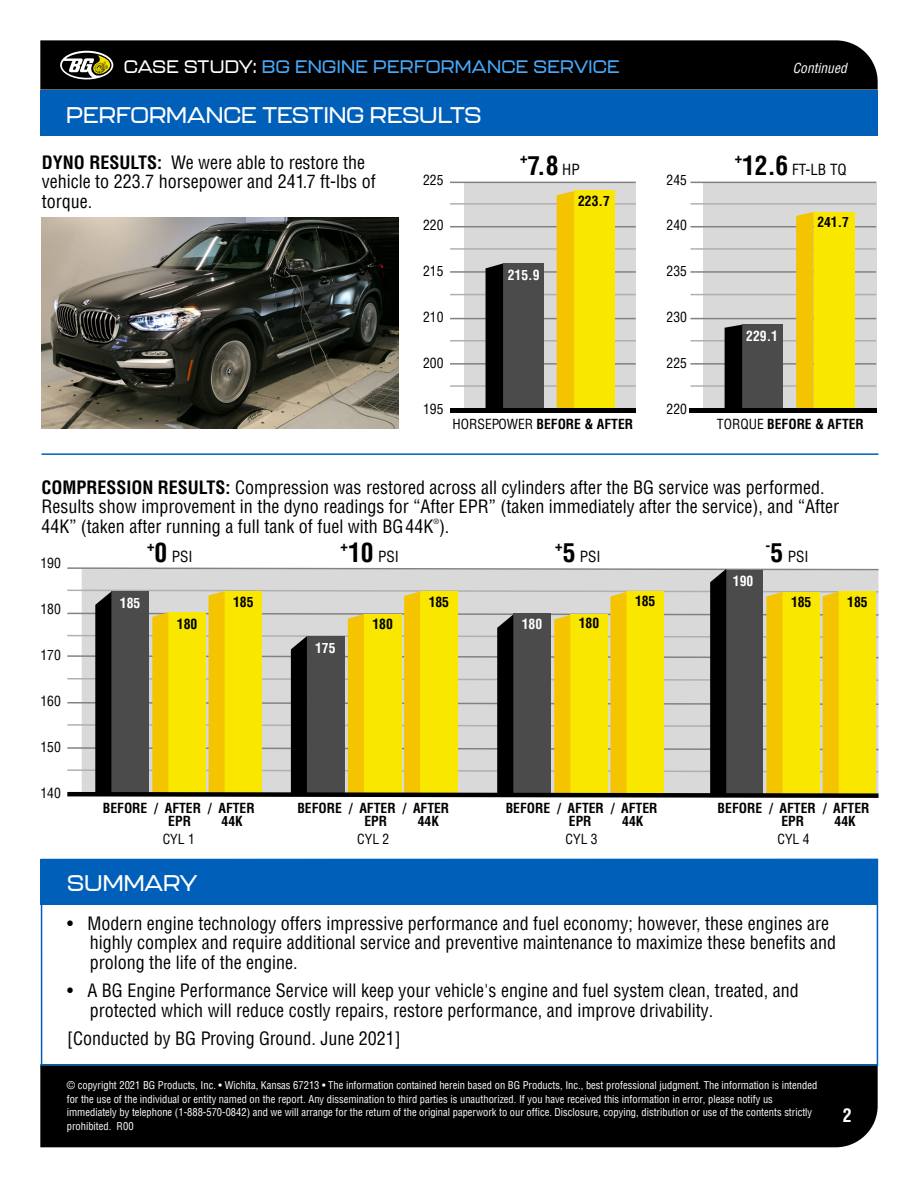
<style>
.page{position:relative;width:918px;height:1188px;background:#fff}
.page>*{position:absolute;margin:0;border:0;box-sizing:border-box;transform-origin:0 0}
.t1{font:700 condensed 25.5px "Helvetica LT Pro";color:#000}
.t2{font:500 22.5px "Kallisto";color:#fff}
.t3{font:condensed 18px/19.5px "Helvetica LT Pro";color:#000}
.t4{font:500 18px "Kallisto";letter-spacing:.015em;color:#46a8f9}
.t5{font:700 condensed 18px "Helvetica LT Pro";color:#fff}
.t6{font:condensed 15px "Helvetica LT Pro";color:#000}
.t7{font:700 condensed 14.85px "Helvetica LT Pro";color:#000}
.t8{font:700 condensed 13.65px/13.5px "Helvetica LT Pro";color:#000;text-align:center}
.t9{font:condensed 13.65px "Helvetica LT Pro";color:#000}
.t10{font:700 condensed 13.65px "Helvetica LT Pro";color:#fff}
.t11{font:italic condensed 13.5px "Helvetica LT Pro";color:#fff}
.t12{font:condensed 10.5px/13.5px "Helvetica LT Pro";color:#fff}
.t13{font:condensed 7.05px "Helvetica LT Pro";color:#000}
.s1{color:#fff}
.s2{font-weight:700}
.s3{font-weight:400;font-size:15px}
.s4{font-weight:700;font-size:25.5px}
.s5{font-weight:400}
</style>
<div class="page">
<div style="left:40px;top:1064px;width:838px;height:83px;background:#000"></div>
<div style="left:40px;top:90px;width:838px;height:45px;background:#005fb9"></div>
<div style="left:703px;top:182px;width:173px;height:229px;background:#d9d9d9"></div>
<hr style="left:690px;top:363px;width:186px;height:2px;background:#828282">
<hr style="left:690px;top:318px;width:186px;height:1px;background:#828282">
<hr style="left:690px;top:271px;width:186px;height:2px;background:#828282">
<hr style="left:690px;top:385px;width:186px;height:2px;background:#b0b0b0">
<hr style="left:690px;top:340px;width:186px;height:2px;background:#b0b0b0">
<hr style="left:690px;top:294px;width:186px;height:1px;background:#b0b0b0">
<hr style="left:690px;top:226px;width:186px;height:1px;background:#828282">
<hr style="left:690px;top:182px;width:186px;height:1px;background:#828282">
<hr style="left:690px;top:248px;width:186px;height:2px;background:#b0b0b0">
<hr style="left:690px;top:203px;width:186px;height:2px;background:#b0b0b0">
<div style="left:464px;top:182px;width:172px;height:229px;background:#d9d9d9"></div>
<hr style="left:450px;top:363px;width:186px;height:2px;background:#828282">
<hr style="left:450px;top:318px;width:186px;height:1px;background:#828282">
<hr style="left:450px;top:271px;width:186px;height:2px;background:#828282">
<hr style="left:450px;top:385px;width:186px;height:2px;background:#b0b0b0">
<hr style="left:450px;top:340px;width:186px;height:2px;background:#b0b0b0">
<hr style="left:450px;top:294px;width:186px;height:1px;background:#b0b0b0">
<hr style="left:450px;top:226px;width:186px;height:1px;background:#828282">
<hr style="left:450px;top:182px;width:186px;height:1px;background:#828282">
<hr style="left:450px;top:248px;width:186px;height:2px;background:#b0b0b0">
<hr style="left:450px;top:203px;width:186px;height:2px;background:#b0b0b0">
<div style="left:574px;top:190px;width:41px;height:221px;background:#f9e700"></div>
<div style="left:557px;top:191px;width:17px;height:218px;background:#f5c400"></div>
<div style="left:503px;top:263px;width:41px;height:147px;background:#4b4b4b"></div>
<div style="left:486px;top:263px;width:17px;height:146px;background:#000"></div>
<div style="left:814px;top:212px;width:40px;height:197px;background:#f9e700"></div>
<svg style="left:796px;top:212px;width:18px;height:197px;background:#f2c307"></svg>
<div style="left:742px;top:325px;width:41px;height:86px;background:#4b4b4b"></div>
<svg style="left:725px;top:325px;width:17px;height:84px"></svg>
<hr style="left:450px;top:409px;width:186px;height:4px;background:#000">
<hr style="left:689px;top:409px;width:187px;height:4px;background:#000">
<svg style="left:41px;top:904px;width:837px;height:162px"></svg>
<div style="left:41px;top:859px;width:837px;height:45px;background:#005fb9"></div>
<svg style="left:40px;top:40px;width:838px;height:50px;background:#0a0a09"></svg>
<img style="left:42px;top:218px;width:357px;height:210px">
<svg style="left:67px;top:567px;width:812px;height:231px;background:#bfb251"></svg>
<hr style="left:41px;top:453px;width:837px;height:2px;background:#005fb9">
<p class="t4" style="left:124px;top:55px;width:497px"><span class="s1">CASE STUDY:</span> BG ENGINE PERFORMANCE SERVICE</p>
<p class="t11" style="left:793px;top:59px;width:55px">Continued</p>
<p class="t2" style="left:66px;top:102px;width:417px">PERFORMANCE TESTING RESULTS</p>
<p class="t3" style="left:42px;top:152px;width:335px"><span class="s2">DYNO RESULTS:</span> We were able to restore the vehicle to 223.7 horsepower and 241.7 ft-lbs of torque.</p>
<p class="t9" style="left:423px;top:171px;width:22px">225</p>
<p class="t9" style="left:423px;top:217px;width:22px">220</p>
<p class="t9" style="left:423px;top:263px;width:22px">215</p>
<p class="t9" style="left:423px;top:309px;width:22px">210</p>
<p class="t9" style="left:423px;top:355px;width:22px">200</p>
<p class="t9" style="left:423px;top:401px;width:22px">195</p>
<p class="t7" style="left:520px;top:148px;width:9px">+</p>
<h1 class="t1" style="left:527px;top:148px;width:54px">7.8 <span class="s3">HP</span></h1>
<p class="t10" style="left:508px;top:266px;width:33px">215.9</p>
<p class="t8" style="left:578px;top:194px;width:33px">223.7</p>
<p class="t9" style="left:667px;top:171px;width:22px">245</p>
<p class="t9" style="left:667px;top:217px;width:22px">240</p>
<p class="t9" style="left:667px;top:263px;width:22px">235</p>
<p class="t9" style="left:667px;top:309px;width:22px">230</p>
<p class="t9" style="left:667px;top:355px;width:22px">225</p>
<p class="t9" style="left:667px;top:401px;width:22px">220</p>
<p class="t7" style="left:735px;top:148px;width:9px">+</p>
<p class="t6" style="left:742px;top:160px;width:106px"><span class="s4">12.6</span> FT-LB TQ</p>
<p class="t10" style="left:746px;top:327px;width:33px">229.1</p>
<p class="t8" style="left:817px;top:215px;width:33px">241.7</p>
<p class="t8" style="left:453px;top:417px;width:182px"><span class="s5">HORSEPOWER</span> BEFORE &amp; AFTER</p>
<p class="t8" style="left:717px;top:417px;width:148px"><span class="s5">TORQUE</span> BEFORE &amp; AFTER</p>
<p class="t3" style="left:41px;top:477px;width:799px"><span class="s2">COMPRESSION RESULTS:</span> Compression was restored across all cylinders after the BG service was performed.<br>Results show improvement in the dyno readings for “After EPR” (taken immediately after the service), and “After<br>44K” (taken after running a full tank of fuel with BG44K ).</p>
<p class="t13" style="left:433px;top:517px;width:7px">®</p>
<p class="t9" style="left:40px;top:555px;width:22px">190</p>
<p class="t9" style="left:40px;top:601px;width:22px">180</p>
<p class="t9" style="left:40px;top:647px;width:22px">170</p>
<p class="t9" style="left:40px;top:693px;width:22px">160</p>
<p class="t9" style="left:40px;top:738px;width:22px">150</p>
<p class="t9" style="left:40px;top:784px;width:22px">140</p>
<p class="t7" style="left:147px;top:535px;width:9px">+</p>
<p class="t6" style="left:155px;top:547px;width:40px"><span class="s4">0</span> PSI</p>
<p class="t10" style="left:120px;top:594px;width:22px">185</p>
<p class="t8" style="left:233px;top:595px;width:22px">185</p>
<p class="t7" style="left:341px;top:535px;width:9px">+</p>
<p class="t6" style="left:348px;top:547px;width:52px"><span class="s4">10</span> PSI</p>
<p class="t8" style="left:429px;top:595px;width:22px">185</p>
<p class="t7" style="left:555px;top:535px;width:9px">+</p>
<p class="t6" style="left:563px;top:547px;width:40px"><span class="s4">5</span> PSI</p>
<p class="t8" style="left:177px;top:617px;width:22px">180</p>
<p class="t8" style="left:372px;top:617px;width:22px">180</p>
<p class="t8" style="left:579px;top:616px;width:22px">180</p>
<p class="t10" style="left:522px;top:615px;width:22px">180</p>
<p class="t10" style="left:315px;top:638px;width:22px">175</p>
<p class="t8" style="left:635px;top:594px;width:22px">185</p>
<p class="t10" style="left:733px;top:572px;width:22px">190</p>
<p class="t7" style="left:766px;top:535px;width:6px">-</p>
<p class="t6" style="left:771px;top:547px;width:40px"><span class="s4">5</span> PSI</p>
<p class="t8" style="left:791px;top:595px;width:22px">185</p>
<p class="t8" style="left:847px;top:595px;width:22px">185</p>
<p class="t8" style="left:103px;top:801px;width:153px">BEFORE / AFTER / AFTER<br>EPR</p>
<p class="t8" style="left:222px;top:814px;width:23px">44K</p>
<p class="t8" style="left:297px;top:801px;width:153px">BEFORE / AFTER / AFTER<br>EPR</p>
<p class="t8" style="left:418px;top:814px;width:23px">44K</p>
<p class="t8" style="left:506px;top:801px;width:153px">BEFORE / AFTER / AFTER<br>EPR</p>
<p class="t8" style="left:622px;top:814px;width:23px">44K</p>
<p class="t8" style="left:718px;top:801px;width:153px">BEFORE / AFTER / AFTER<br>EPR</p>
<p class="t8" style="left:835px;top:814px;width:23px">44K</p>
<p class="t9" style="left:163px;top:831px;width:34px">CYL 1</p>
<p class="t9" style="left:357px;top:831px;width:34px">CYL 2</p>
<p class="t9" style="left:566px;top:831px;width:34px">CYL 3</p>
<p class="t9" style="left:778px;top:831px;width:34px">CYL 4</p>
<p class="t2" style="left:67px;top:869px;width:131px">SUMMARY</p>
<p class="t3" style="left:90px;top:913px;width:748px;text-indent:-22px">• Modern engine technology offers impressive performance and fuel economy; however, these engines are highly complex and require additional service and preventive maintenance to maximize these benefits and prolong the life of the engine.</p>
<p class="t3" style="left:90px;top:981px;width:711px;text-indent:-22px">• A BG Engine Performance Service will keep your vehicle's engine and fuel system clean, treated, and protected which will reduce costly repairs, restore performance, and improve drivability.</p>
<p class="t3" style="left:67px;top:1029px;width:335px">[Conducted by BG Proving Ground. June 2021]</p>
<p class="t12" style="left:67px;top:1079px;width:752px">© copyright 2021 BG Products, Inc. • Wichita, Kansas 67213 • The information contained herein based on BG Products, Inc., best professional judgment. The information is intended for the use of the individual or entity named on the report. Any dissemination to third parties is unauthorized. If you have received this information in error, please notify us immediately by telephone (1-888-570-0842) and we will arrange for the return of the original paperwork to our office. Disclosure, copying, distribution or use of the contents strictly prohibited. R00</p>
<p class="t5" style="left:843px;top:1104px;width:10px">2</p>
</div>
